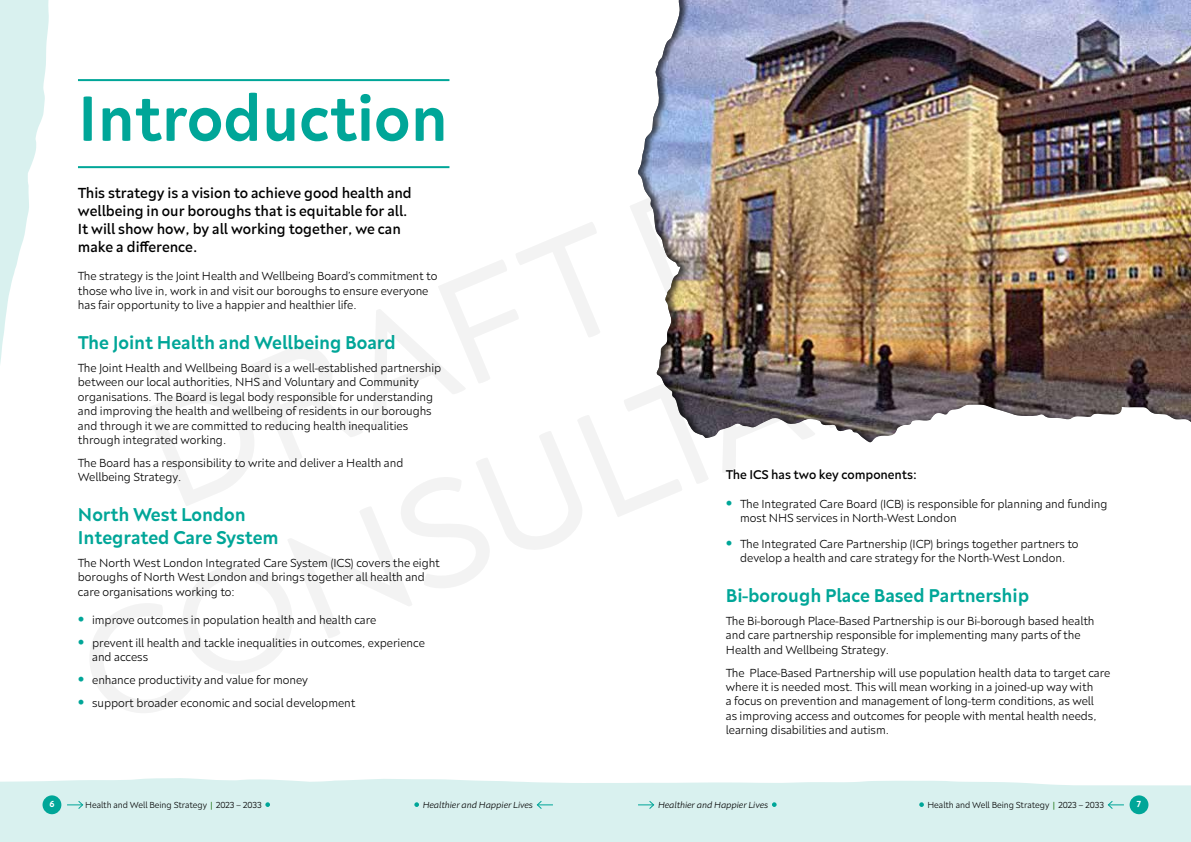
<style>
.page{position:relative;width:1191px;height:842px;background:#fff}
.page>*{position:absolute;margin:0;border:0;box-sizing:border-box;transform-origin:0 0}
.t1{font:600 65px "Neufreit";color:#00a698}
.t2{font:600 19px/22.8px "Neufreit";color:#00a698}
.t3{font:500 15px/18px "Neufreit";color:#000}
.t4{font:500 13px "Neufreit";color:#000}
.t5{font:300 12px/14.4px "Neufreit";color:#000}
.t6{font:300 9px "Neufreit";color:#000}
.t7{font:italic 300 9px "Neufreit";color:#000}
.t8{font:600 9px "Neufreit";color:#fff}
.s1{font-weight:800;font-size:20px;color:#00a698}
.s2{font-weight:600;color:#3b8634}
</style>
<div class="page">
<hr style="left:78px;top:79px;width:371px;height:2px;background:#00a698">
<hr style="left:78px;top:166px;width:371px;height:2px;background:#00a698">
<div style="left:628px;top:0;width:563px;height:444px;background:#000;opacity:.63"></div>
<div style="left:0;top:778px;width:1191px;height:64px;background:#d9f1ef"></div>
<div style="left:43px;top:795px;width:18px;height:19px;background:#00a698;border-radius:50%"></div>
<svg style="left:67px;top:800px;width:17px;height:10px"></svg>
<svg style="left:265px;top:802px;width:5px;height:5px"></svg>
<svg style="left:414px;top:802px;width:5px;height:5px"></svg>
<svg style="left:536px;top:800px;width:17px;height:10px"></svg>
<svg style="left:638px;top:800px;width:17px;height:10px"></svg>
<svg style="left:772px;top:802px;width:4px;height:5px"></svg>
<svg style="left:919px;top:802px;width:5px;height:5px"></svg>
<svg style="left:1106px;top:800px;width:18px;height:10px"></svg>
<div style="left:1129px;top:795px;width:19px;height:19px;background:#00a698;border-radius:50%"></div>
<svg style="left:0;top:0;width:49px;height:364px"></svg>
<h1 class="t1" style="left:78px;top:80px;width:371px">Introduction</h1>
<p class="t3" style="left:78px;top:183px;width:335px">This strategy is a vision to achieve good health and wellbeing in our boroughs that is equitable for all.<br>It will show how, by all working together, we can make a diference.</p>
<p class="t5" style="left:78px;top:269px;width:361px">The strategy is the Joint Health and Wellbeing Board’s commitment to those who live in, work in and visit our boroughs to ensure everyone has fair opportunity to live a happier and healthier life.</p>
<h2 class="t2" style="left:78px;top:331px;width:319px">The Joint Health and Wellbeing Board</h2>
<p class="t5" style="left:78px;top:360px;width:365px">The Joint Health and Wellbeing Board is a well-established partnership between our local authorities, NHS and Voluntary and Community organisations. The Board is legal body responsible for understanding and improving the health and wellbeing of residents in our boroughs and through it we are committed to reducing health inequalities through integrated working.</p>
<p class="t5" style="left:78px;top:455px;width:327px">The Board has a responsibility to write and deliver a Health and<br>Wellbeing Strategy.</p>
<h2 class="t2" style="left:78px;top:503px;width:202px">North West London<br>Integrated Care System</h2>
<p class="t5" style="left:78px;top:555px;width:363px">The North West London Integrated Care System (ICS) covers the eight boroughs of North West London and brings together all health and care organisations working to:</p>
<p class="t5" style="left:78px;top:612px;width:300px"><span class="s1">•</span> improve outcomes in population health and health care</p>
<p class="t5" style="left:92px;top:635px;width:334px;text-indent:-14px"><span class="s1">•</span> prevent ill health and tackle inequalities in outcomes, experience and access</p>
<p class="t5" style="left:78px;top:673px;width:232px"><span class="s1">•</span> enhance productivity and value for money</p>
<p class="t5" style="left:78px;top:696px;width:279px"><span class="s1">•</span> support broader economic and social development</p>
<p class="t4" style="left:726px;top:467px;width:192px">The ICS has two key components:</p>
<p class="t5" style="left:740px;top:496px;width:369px;text-indent:-14px"><span class="s1">•</span> The Integrated Care Board (ICB) is responsible for planning and funding most NHS services in North-West London</p>
<p class="t5" style="left:726px;top:536px;width:354px;text-align:center"><span class="s1">•</span> The Integrated Care Partnership (ICP) brings together partners to develop a health and care strategy for the North-West London.</p>
<h2 class="t2" style="left:726px;top:584px;width:305px">Bi-borough Place Based Partnership</h2>
<p class="t5" style="left:726px;top:613px;width:370px">The Bi-borough Place-Based Partnership is our Bi-borough based health and care partnership responsible for implementing many parts of the<br>Health and Wellbeing Strategy.</p>
<p class="t5" style="left:726px;top:665px;width:386px">The Place-Based Partnership will use population health data to target care where it is needed most. This will mean working in a joined-up way with<br>a focus on prevention and management of long-term conditions, as well<br>as improving access and outcomes for people with mental health needs, learning disabilities and autism.</p>
<p class="t8" style="left:49px;top:799px;width:7px">6</p>
<p class="t6" style="left:85px;top:799px;width:178px">Health and Well Being Strategy <span class="s2">|</span> 2023 – 2033</p>
<p class="t7" style="left:423px;top:799px;width:112px">Healthier and Happier Lives</p>
<p class="t7" style="left:658px;top:799px;width:112px">Healthier and Happier Lives</p>
<p class="t6" style="left:927px;top:799px;width:178px">Health and Well Being Strategy <span class="s2">|</span> 2023 – 2033</p>
<p class="t8" style="left:1136px;top:799px;width:6px">7</p>
</div>
